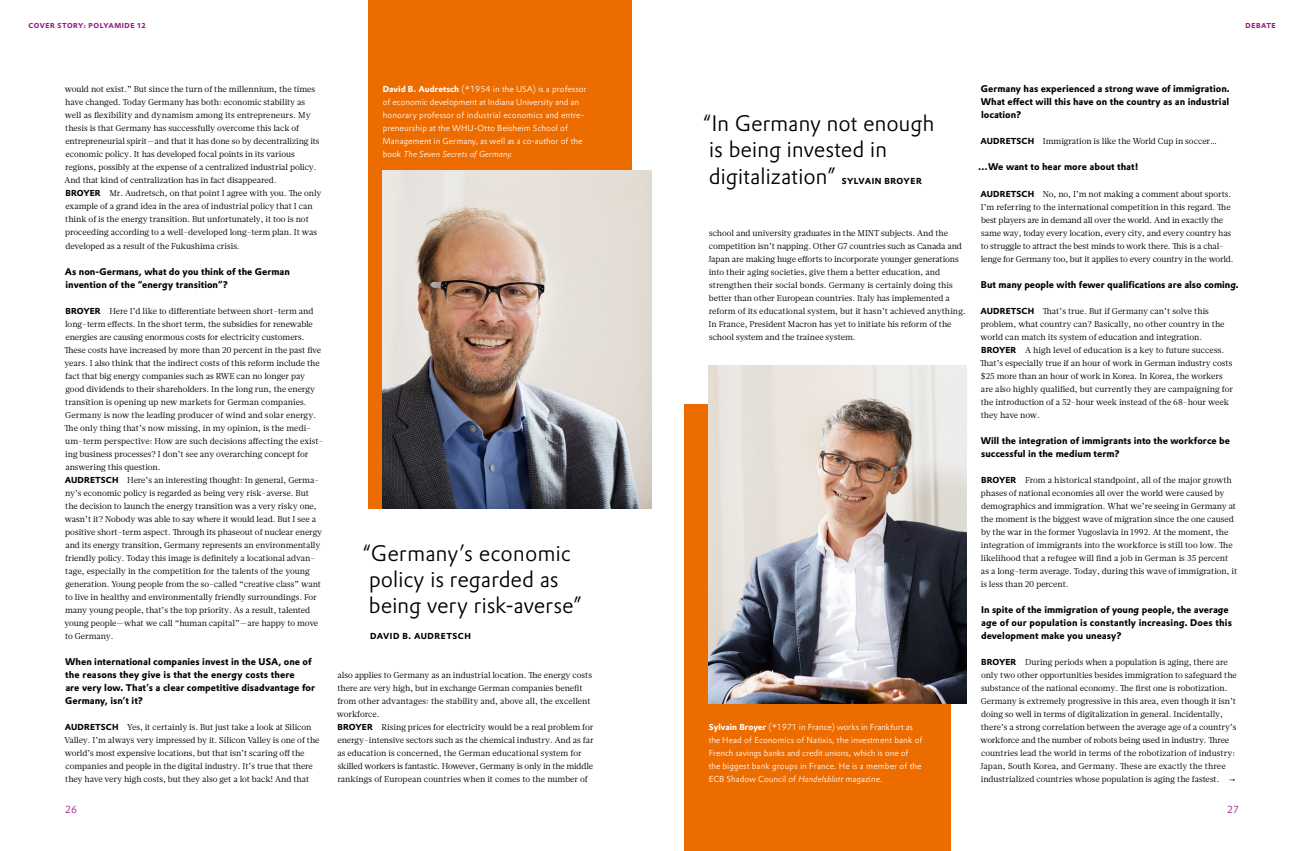
<style>
.page{position:relative;width:1304px;height:851px;background:#fff}
.page>*{position:absolute;margin:0;border:0;box-sizing:border-box;transform-origin:0 0}
.t1{font:300 22px/26px "Evonik Prokyon";letter-spacing:-.01em;color:#000}
.t2{font:300 10px "Evonik Prokyon";color:#981881}
.t3{font:700 9.5px/13px "Evonik Prokyon";color:#000}
.t4{font:8.5px/13px "Glosa Text";color:#000}
.t5{font:300 8.5px/13px "Evonik Prokyon";color:#fff}
.t6{font:700 8.5px "Evonik Prokyon";letter-spacing:.06em;color:#000}
.t7{font:300 8.5px "Evonik Prokyon";color:#000}
.t8{font:700 7px "Evonik Prokyon";letter-spacing:.075em;color:#981881}
.s1{font-family:"Evonik Prokyon";font-weight:700}
.s2{font-weight:700}
.s3{font-style:italic}
</style>
<div class="page">
<div style="left:685px;top:404px;width:266px;height:446px;background:#ed6c00"></div>
<div style="left:369px;top:0;width:263px;height:508px;background:#ed6c00"></div>
<img style="left:709px;top:365px;width:258px;height:338px">
<img style="left:383px;top:170px;width:269px;height:338px">
<p class="t8" style="left:28px;top:20px;width:119px">COVER STORY: POLYAMIDE 12</p>
<p class="t8" style="left:1246px;top:20px;width:32px">DEBATE</p>
<p class="t4" style="left:64px;top:83px;width:258px">would not exist.” But since the turn of the millennium, the times have changed. Today Germany has both: economic stability as well as flexibility and dynamism among its entrepreneurs. My thesis is that Germany has successfully overcome this lack of entrepreneurial spirit—and that it has done so by decentralizing its economic policy. It has developed focal points in its various regions, possibly at the expense of a centralized industrial policy.<br>And that kind of centralization has in fact disappeared.<br><span class="s1">BROYER</span> Mr. Audretsch, on that point I agree with you. The only example of a grand idea in the area of industrial policy that I can think of is the energy transition. But unfortunately, it too is not proceeding according to a well-developed long-term plan. It was developed as a result of the Fukushima crisis.</p>
<p class="t3" style="left:65px;top:264px;width:227px">As non-Germans, what do you think of the German invention of the “energy transition”?</p>
<p class="t4" style="left:65px;top:304px;width:260px"><span class="s1">BROYER</span> Here I’d like to differentiate between short-term and long-term effects. In the short term, the subsidies for renewable energies are causing enormous costs for electricity customers.<br>These costs have increased by more than 20 percent in the past five years. I also think that the indirect costs of this reform include the fact that big energy companies such as RWE can no longer pay good dividends to their shareholders. In the long run, the energy transition is opening up new markets for German companies.<br>Germany is now the leading producer of wind and solar energy.<br>The only thing that’s now missing, in my opinion, is the medi&shy;um-term perspective: How are such decisions affecting the exist&shy;ing business processes? I don’t see any overarching concept for answering this question.<br><span class="s1">AUDRETSCH</span> Here’s an interesting thought: In general, Germa&shy;ny’s economic policy is regarded as being very risk-averse. But<br>the decision to launch the energy transition was a very risky one, wasn’t it? Nobody was able to say where it would lead. But I see a positive short-term aspect. Through its phaseout of nuclear energy and its energy transition, Germany represents an environmentally friendly policy. Today this image is definitely a locational advan&shy;tage, especially in the competition for the talents of the young generation. Young people from the so-called “creative class” want to live in healthy and environmentally friendly surroundings. For many young people, that’s the top priority. As a result, talented young people—what we call “human capital”—are happy to move to Germany.</p>
<p class="t3" style="left:65px;top:654px;width:252px">When international companies invest in the USA, one of the reasons they give is that the energy costs there<br>are very low. That’s a clear competitive disadvantage for Germany, isn’t it?</p>
<p class="t4" style="left:64px;top:720px;width:257px"><span class="s1">AUDRETSCH</span> Yes, it certainly is. But just take a look at Silicon Valley. I’m always very impressed by it. Silicon Valley is one of the world’s most expensive locations, but that isn’t scaring off the companies and people in the digital industry. It’s true that there they have very high costs, but they also get a lot back! And that</p>
<p class="t5" style="left:383px;top:82px;width:206px"><span class="s2">David B. Audretsch</span> (*1954 in the USA) is a professor of economic development at Indiana University and an honorary professor of industrial economics and entre&shy;preneurship at the WHU-Otto Beisheim School of Management in Germany, as well as a co-author of the book <span class="s3">The Seven Secrets of Germany.</span></p>
<h1 class="t1" style="left:362px;top:538px;width:222px">“Germany’s economic policy is regarded as being very risk-averse”</h1>
<p class="t6" style="left:370px;top:628px;width:102px">DAVID B. AUDRETSCH</p>
<p class="t4" style="left:337px;top:668px;width:258px">also applies to Germany as an industrial location. The energy costs there are very high, but in exchange German companies benefit from other advantages: the stability and, above all, the excellent workforce.<br><span class="s1">BROYER</span> Rising prices for electricity would be a real problem for energy-intensive sectors such as the chemical industry. And as far as education is concerned, the German educational system for skilled workers is fantastic. However, Germany is only in the middle rankings of European countries when it comes to the number of</p>
<h1 class="t1" style="left:702px;top:109px;width:234px">“In Germany not enough is being invested in digitalization”</h1>
<p class="t6" style="left:842px;top:173px;width:82px">SYLVAIN BROYER</p>
<p class="t4" style="left:708px;top:226px;width:259px">school and university graduates in the MINT subjects. And the competition isn’t napping. Other G7 countries such as Canada and Japan are making huge efforts to incorporate younger generations into their aging societies, give them a better education, and strengthen their social bonds. Germany is certainly doing this better than other European countries. Italy has implemented a reform of its educational system, but it hasn’t achieved anything.<br>In France, President Macron has yet to initiate his reform of the school system and the trainee system.</p>
<p class="t5" style="left:709px;top:719px;width:215px"><span class="s2">Sylvain Broyer</span> (*1971 in France) works in Frankfurt as the Head of Economics of Natixis, the investment bank of French savings banks and credit unions, which is one of<br>the biggest bank groups in France. He is a member of the ECB Shadow Council of <span class="s3">Handelsblatt</span> magazine.</p>
<p class="t3" style="left:981px;top:82px;width:251px;text-align:justify">Germany has experienced a strong wave of immigration.<br>What effect will this have on the country as an industrial location?</p>
<p class="t4" style="left:980px;top:135px;width:238px"><span class="s1">AUDRETSCH</span> Immigration is like the World Cup in soccer…</p>
<p class="t3" style="left:978px;top:160px;width:162px">…We want to hear more about that!</p>
<p class="t4" style="left:980px;top:187px;width:255px"><span class="s1">AUDRETSCH</span> No, no, I’m not making a comment about sports.<br>I’m referring to the international competition in this regard. The best players are in demand all over the world. And in exactly the same way, today every location, every city, and every country has to struggle to attract the best minds to work there. This is a chal&shy;lenge for Germany too, but it applies to every country in the world.</p>
<p class="t3" style="left:981px;top:277px;width:259px">But many people with fewer qualifications are also coming.</p>
<p class="t4" style="left:980px;top:304px;width:254px"><span class="s1">AUDRETSCH</span> That’s true. But if Germany can’t solve this problem, what country can? Basically, no other country in the world can match its system of education and integration.<br><span class="s1">BROYER</span> A high level of education is a key to future success.<br>That’s especially true if an hour of work in German industry costs $25 more than an hour of work in Korea. In Korea, the workers are also highly qualified, but currently they are campaigning for the introduction of a 52-hour week instead of the 68-hour week they have now.</p>
<p class="t3" style="left:981px;top:433px;width:251px">Will the integration of immigrants into the workforce be successful in the medium term?</p>
<p class="t4" style="left:981px;top:473px;width:258px"><span class="s1">BROYER</span> From a historical standpoint, all of the major growth phases of national economies all over the world were caused by demographics and immigration. What we’re seeing in Germany at the moment is the biggest wave of migration since the one caused by the war in the former Yugoslavia in 1992. At the moment, the integration of immigrants into the workforce is still too low. The likelihood that a refugee will find a job in German is 35 percent as a long-term average. Today, during this wave of immigration, it is less than 20 percent.</p>
<p class="t3" style="left:981px;top:602px;width:252px">In spite of the immigration of young people, the average age of our population is constantly increasing. Does this development make you uneasy?</p>
<p class="t4" style="left:980px;top:655px;width:258px"><span class="s1">BROYER</span> During periods when a population is aging, there are only two other opportunities besides immigration to safeguard the substance of the national economy. The first one is robotization.<br>Germany is extremely progressive in this area, even though it isn’t doing so well in terms of digitalization in general. Incidentally, there’s a strong correlation between the average age of a country’s workforce and the number of robots being used in industry. Three countries lead the world in terms of the robotization of industry:<br>Japan, South Korea, and Germany. These are exactly the three industrialized countries whose population is aging the fastest.</p>
<p class="t7" style="left:1229px;top:773px;width:8px">→</p>
<p class="t2" style="left:65px;top:801px;width:13px">26</p>
<p class="t2" style="left:1227px;top:801px;width:13px">27</p>
</div>
